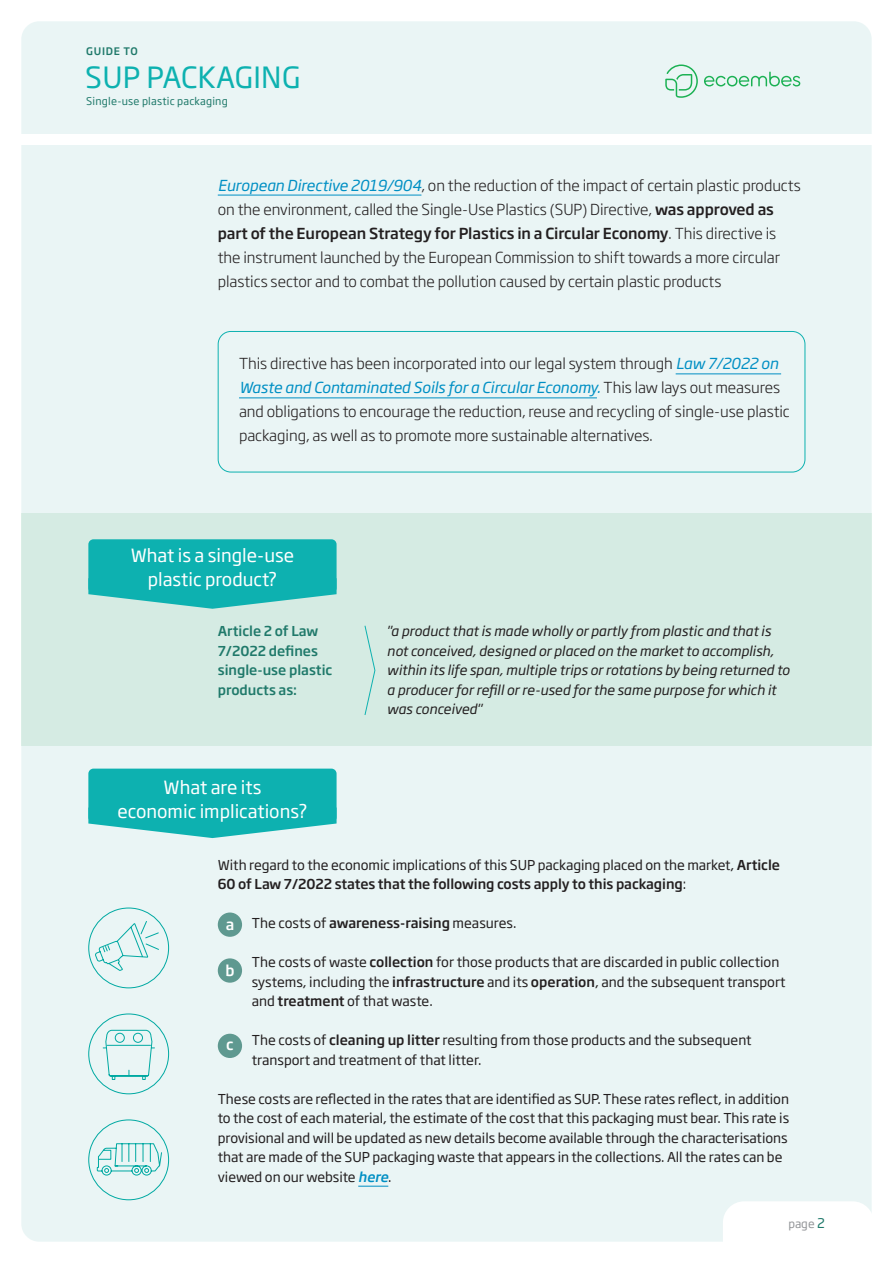
<style>
.page{position:relative;width:893px;height:1263px;background:#fff}
.page>*{position:absolute;margin:0;border:0;box-sizing:border-box;transform-origin:0 0}
.t1{font:28.95px "Soho Gothic Pro";letter-spacing:.01em;color:#0db1b0}
.t2{font:18px/24px "Soho Gothic Pro";color:#fff;text-align:center}
.t3{font:300 15px/24px "Soho Gothic Pro";letter-spacing:-.005em;color:#231f20}
.t4{font:500 14.7px "Soho Gothic Pro";color:#fff}
.t5{font:13.5px/19.5px "Soho Gothic Pro";letter-spacing:-.005em;color:#231f20}
.t6{font:italic 13.5px/19.5px "Soho Gothic Pro";color:#231f20}
.t7{font:500 13.5px/19.5px "Soho Gothic Pro";color:#1f796a}
.t8{font:11.55px "Soho Gothic Pro";color:#939598}
.t9{font:10.5px "Soho Gothic Pro";letter-spacing:.02em;color:#1f796a}
.t10{font:500 10.35px "Soho Gothic Pro";letter-spacing:.07em;color:#1f796a}
.s1{font-weight:400;font-style:italic;color:#008fc4}
.s2{font-weight:500}
.s3{font-weight:500;font-style:italic;color:#008fc4}
.s4{font-size:13.2px;color:#1f796a}
</style>
<div class="page">
<div style="left:21px;top:21px;width:851px;height:1221px;background:#eaf5f5;border-radius:18px"></div>
<div style="left:723px;top:1201px;width:149px;height:41px;background:#fff"></div>
<div style="left:17px;top:134px;width:872px;height:10px;background:#fff"></div>
<svg style="left:665px;top:64px;width:33px;height:34px"></svg>
<svg style="left:704px;top:72px;width:96px;height:14px"></svg>
<div style="left:21px;top:513px;width:851px;height:233px;background:#d5ebe3"></div>
<div style="left:218px;top:331px;width:587px;height:141px;border:1px solid #0db1b0;border-radius:13px"></div>
<hr style="left:218px;top:195px;width:203px;height:1px;background:#008fc4">
<hr style="left:676px;top:374px;width:105px;height:1px;background:#008fc4">
<hr style="left:239px;top:398px;width:358px;height:1px;background:#008fc4">
<hr style="left:358px;top:1186px;width:30px;height:1px;background:#008fc4">
<div style="left:218px;top:912px;width:24px;height:25px;background:#5f9990;border-radius:50%"></div>
<div style="left:218px;top:958px;width:24px;height:25px;background:#5f9990;border-radius:50%"></div>
<div style="left:218px;top:1034px;width:24px;height:24px;background:#5f9990;border-radius:50%"></div>
<div style="left:88px;top:539px;width:249px;height:54px;background:#0db1b0;border-radius:5px"></div>
<svg style="left:88px;top:578px;width:249px;height:31px"></svg>
<div style="left:88px;top:769px;width:249px;height:53px;background:#0db1b0;border-radius:5px"></div>
<svg style="left:88px;top:807px;width:249px;height:31px"></svg>
<svg style="left:364px;top:625px;width:12px;height:90px"></svg>
<svg style="left:88px;top:907px;width:81px;height:293px"></svg>
<p class="t10" style="left:86px;top:43px;width:53px">GUIDE TO</p>
<h1 class="t1" style="left:85px;top:55px;width:217px">SUP PACKAGING</h1>
<p class="t9" style="left:86px;top:93px;width:143px">Single-use plastic packaging</p>
<p class="t3" style="left:218px;top:172px;width:584px"><span class="s1">European Directive 2019/904</span>, on the reduction of the impact of certain plastic products on the environment, called the Single-Use Plastics (SUP) Directive, <span class="s2">was approved as part of the European Strategy for Plastics in a Circular Economy</span>. This directive is the instrument launched by the European Commission to shift towards a more circular plastics sector and to combat the pollution caused by certain plastic products</p>
<p class="t3" style="left:239px;top:351px;width:552px">This directive has been incorporated into our legal system through <span class="s1">Law 7/2022 on Waste and Contaminated Soils for a Circular Economy.</span> This law lays out measures and obligations to encourage the reduction, reuse and recycling of single-use plastic packaging, as well as to promote more sustainable alternatives.</p>
<h2 class="t2" style="left:131px;top:542px;width:165px">What is a single-use plastic product?</h2>
<p class="t7" style="left:218px;top:621px;width:116px">Article 2 of Law<br>7/2022 defines single-use plastic products as:</p>
<h2 class="t2" style="left:117px;top:774px;width:192px">What are its<br>economic implications?</h2>
<p class="t6" style="left:387px;top:621px;width:404px">"a product that is made wholly or partly from plastic and that is not conceived, designed or placed on the market to accomplish, within its life span, multiple trips or rotations by being returned to a producer for refill or re-used for the same purpose for which it was conceived"</p>
<p class="t5" style="left:218px;top:854px;width:564px">With regard to the economic implications of this SUP packaging placed on the market, <span class="s2">Article<br>60 of Law 7/2022 states that the following costs apply to this packaging</span>:</p>
<p class="t5" style="left:252px;top:913px;width:266px">The costs of <span class="s2">awareness-raising</span> measures.</p>
<p class="t5" style="left:252px;top:952px;width:535px">The costs of waste <span class="s2">collection</span> for those products that are discarded in public collection systems, including the <span class="s2">infrastructure</span> and its <span class="s2">operation</span>, and the subsequent transport and <span class="s2">treatment</span> of that waste.</p>
<p class="t5" style="left:252px;top:1030px;width:501px">The costs of <span class="s2">cleaning up litter</span> resulting from those products and the subsequent transport and treatment of that litter.</p>
<p class="t5" style="left:218px;top:1088px;width:573px">These costs are reflected in the rates that are identified as SUP. These rates reflect, in addition to the cost of each material, the estimate of the cost that this packaging must bear. This rate is provisional and will be updated as new details become available through the characterisations that are made of the SUP packaging waste that appears in the collections. All the rates can be viewed on our website <span class="s3">here</span>.</p>
<p class="t4" style="left:226px;top:913px;width:10px">a</p>
<p class="t4" style="left:225px;top:959px;width:11px">b</p>
<p class="t4" style="left:226px;top:1033px;width:9px">c</p>
<p class="t8" style="left:788px;top:1215px;width:38px">page <span class="s4">2</span></p>
</div>
